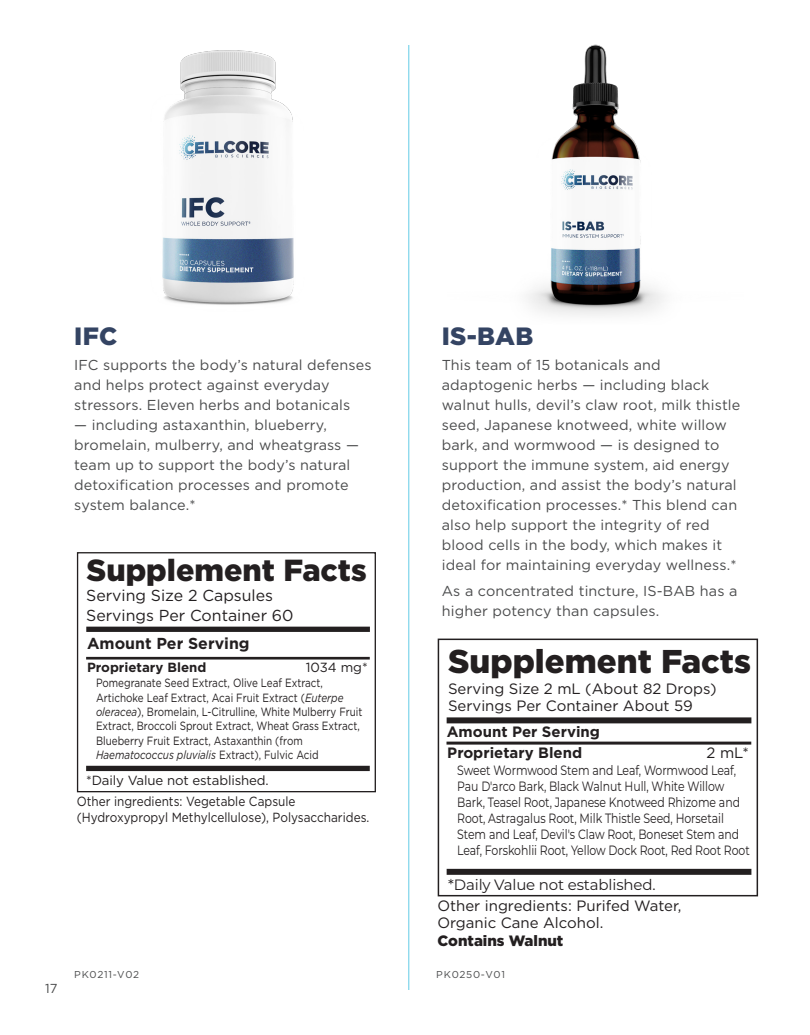
<style>
.page{position:relative;width:810px;height:1035px;background:#fff}
.page>*{position:absolute;margin:0;border:0;box-sizing:border-box;transform-origin:0 0}
.t1{font:900 33px "Gotham";color:#231f20}
.t2{font:900 30.5px "Gotham";color:#231f20}
.Product_Names{font:900 25px "Gotham";letter-spacing:.01em;color:#344463}
.t3{font:15.88px/19.1px "Gotham";color:#231f20}
.t4{font:700 15.88px "Gotham";color:#231f20}
.t5{font:15px/16.8px "Gotham";color:#231f20}
.t6{font:700 15px/20.9px "Gotham";color:#231f20}
.Gotham_Body_11_5_pt{font:14.38px/20px "Gotham";letter-spacing:.01em;color:#4b4c4d}
.t7{font:13.5px/16.1px "Montserrat";letter-spacing:-.005em;color:#231f20;scale:.81 1}
.t8{font:13.25px/15.9px "Gotham";color:#231f20;scale:.89 1}
.t9{font:13.25px "Gotham";color:#231f20}
.t10{font:700 13.25px "Gotham";color:#231f20}
.t11{font:13px "Gotham";color:#4b4c4d}
.t12{font:11.88px/14.2px "Gotham";color:#231f20;scale:.83 1}
.PK_NUMBER{font:10px "Gotham";letter-spacing:.075em;color:#4b4c4d}
.s1{font-style:italic}
.s2{font-family:"Montserrat"}
.s3{font-weight:900}
</style>
<div class="page">
<img style="left:162px;top:50px;width:132px;height:255px">
<img style="left:528px;top:44px;width:136px;height:272px">
<hr style="left:408px;top:45px;width:1px;height:945px;background:#62cbe6">
<div style="left:77px;top:552px;width:299px;height:240px;border:1px solid #231f20"></div>
<div style="left:86px;top:627px;width:284px;height:5px;background:#231f20"></div>
<hr style="left:86px;top:657px;width:284px;height:3px;background:#231f20">
<div style="left:86px;top:766px;width:284px;height:5px;background:#231f20"></div>
<div style="left:438px;top:639px;width:320px;height:257px;border:1px solid #231f20"></div>
<div style="left:447px;top:717px;width:304px;height:6px;background:#231f20"></div>
<hr style="left:447px;top:742px;width:304px;height:3px;background:#231f20">
<div style="left:447px;top:869px;width:304px;height:6px;background:#231f20"></div>
<p class="t11" style="left:45px;top:980px;width:14px">17</p>
<p class="Product_Names" style="left:74px;top:319px;width:45px">IFC</p>
<p class="Gotham_Body_11_5_pt" style="left:74px;top:355px;width:299px">IFC supports the body’s natural defenses and helps protect against everyday stressors. Eleven herbs and botanicals</p>
<p class="Gotham_Body_11_5_pt" style="left:74px;top:415px;width:286px">— including astaxanthin, blueberry, bromelain, mulberry, and wheatgrass — team up to support the body’s natural detoxification processes and promote system balance.*</p>
<p class="t2" style="left:87px;top:550px;width:282px">Supplement Facts</p>
<p class="t3" style="left:86px;top:586px;width:209px">Serving Size 2 Capsules<br>Servings Per Container 60</p>
<p class="t4" style="left:87px;top:633px;width:164px">Amount Per Serving</p>
<p class="t10" style="left:87px;top:658px;width:121px">Proprietary Blend</p>
<p class="t9" style="left:306px;top:658px;width:64px">1034 mg*</p>
<p class="t12" style="left:96px;top:676px;width:323px">Pomegranate Seed Extract, Olive Leaf Extract, Artichoke Leaf Extract, Acai Fruit Extract (<span class="s1">Euterpe oleracea</span>), Bromelain, L-Citrulline, White Mulberry Fruit Extract, Broccoli Sprout Extract, Wheat Grass Extract, Blueberry Fruit Extract, Astaxanthin (from <span class="s1">Haematococcus pluvialis</span> Extract), Fulvic Acid</p>
<p class="t8" style="left:77px;top:793px;width:330px">Other ingredients: Vegetable Capsule (Hydroxypropyl Methylcellulose), Polysaccharides.</p>
<p class="t9" style="left:86px;top:772px;width:184px">*Daily Value not established.</p>
<p class="Product_Names" style="left:442px;top:319px;width:93px">IS-BAB</p>
<p class="Gotham_Body_11_5_pt" style="left:442px;top:355px;width:300px">This team of 15 botanicals and adaptogenic herbs — including black walnut hulls, devil’s claw root, milk thistle seed, Japanese knotweed, white willow bark, and wormwood — is designed to support the immune system, aid energy production, and assist the body’s natural detoxification processes.* This blend can also help support the integrity of red blood cells in the body, which makes it ideal for maintaining everyday wellness.*</p>
<p class="Gotham_Body_11_5_pt" style="left:442px;top:581px;width:297px">As a concentrated tincture, IS-BAB has a higher potency than capsules.</p>
<p class="t1" style="left:448px;top:638px;width:305px">Supplement Facts</p>
<p class="t5" style="left:448px;top:680px;width:270px">Serving Size 2 mL (About 82 Drops)<br>Servings Per Container About 59</p>
<p class="t6" style="left:447px;top:721px;width:155px">Amount Per Serving<br>Proprietary Blend</p>
<p class="t5" style="left:707px;top:744px;width:44px">2 mL*</p>
<p class="t7" style="left:457px;top:761px;width:363px">Sweet Wormwood Stem and Leaf, Wormwood Leaf, Pau D'arco Bark, Black Walnut Hull, White Willow Bark, Teasel Root, Japanese Knotweed Rhizome and Root, Astragalus Root, Milk Thistle Seed, Horsetail Stem and Leaf, Devil's Claw Root, Boneset Stem and Leaf, Forskohlii Root, Yellow Dock Root, Red Root Root</p>
<p class="t5" style="left:437px;top:874px;width:246px;line-height:20.9px;text-indent:11px"><span class="s2">*Daily Value not established.<br></span>Other ingredients: Purifed Water,</p>
<p class="t5" style="left:437px;top:914px;width:167px;line-height:18px">Organic Cane Alcohol.<br><span class="s3">Contains Walnut</span></p>
<p class="PK_NUMBER" style="left:74px;top:968px;width:67px">PK0211-V02</p>
<p class="PK_NUMBER" style="left:436px;top:968px;width:70px">PK0250-V01</p>
</div>
